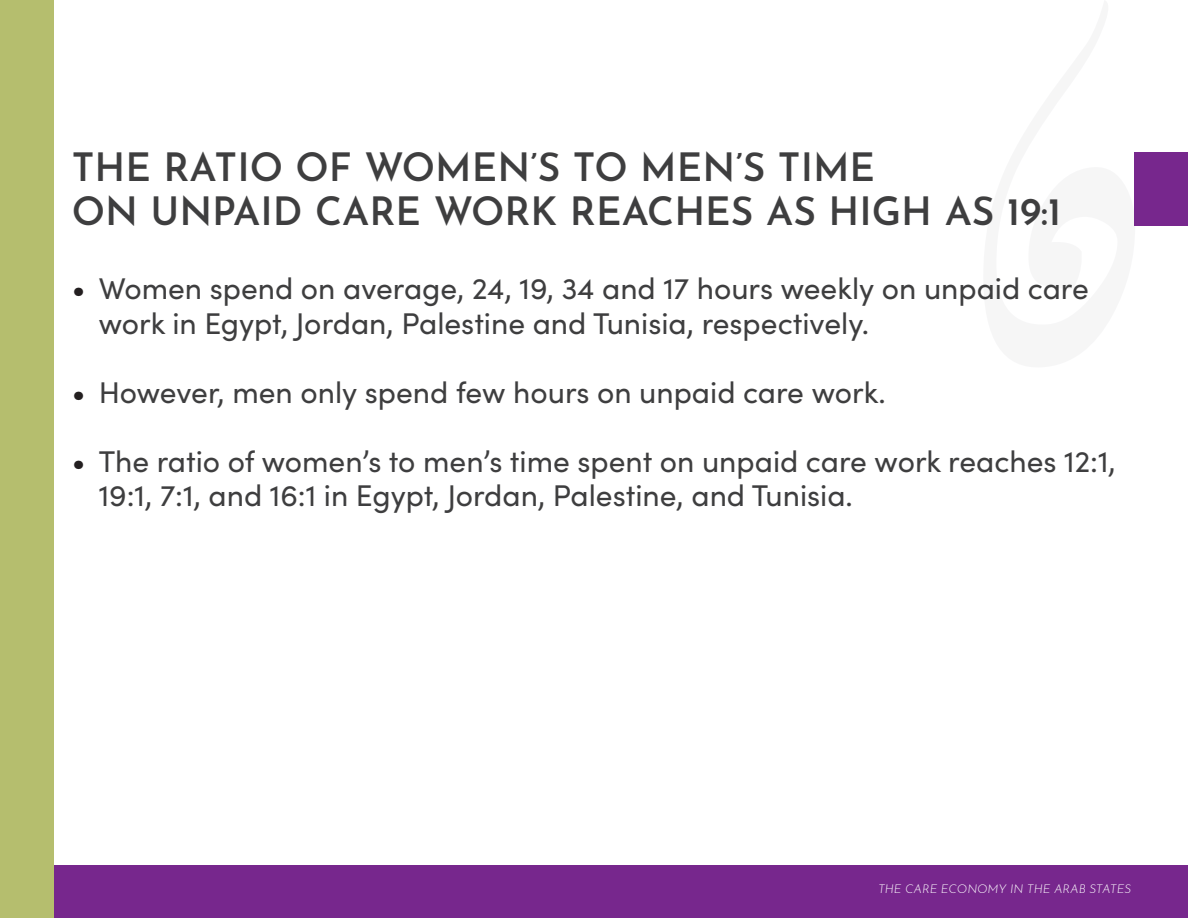
<style>
.page{position:relative;width:1188px;height:918px;background:#fff}
.page>*{position:absolute;margin:0;border:0;box-sizing:border-box;transform-origin:0 0}
.t1{font:600 39px/43.5px "Josefin Sans";color:#3e3e3f}
.t2{font:30px/34.5px "Sofia Pro";color:#3e3e3f}
.t3{font:italic 300 12px "Josefin Sans";color:#fff}
.s1{color:#231f20}
</style>
<div class="page">
<hr style="left:0;top:864px;width:1px;height:54px;background:#77278d">
<div style="left:54px;top:865px;width:1134px;height:53px;background:#77278d"></div>
<div style="left:1px;top:0;width:53px;height:918px;background:#b5be6e"></div>
<div style="left:1134px;top:152px;width:54px;height:73px;background:#77278d"></div>
<h1 class="t1" style="left:72px;top:141px;width:991px">THE RATIO OF WOMEN’S TO MEN’S TIME<br>ON UNPAID CARE WORK REACHES AS HIGH AS 19:1</h1>
<p class="t2" style="left:99px;top:270px;width:992px;text-indent:-27px"><span class="s1">•</span> Women spend on average, 24, 19, 34 and 17 hours weekly on unpaid care work in Egypt, Jordan, Palestine and Tunisia, respectively.</p>
<p class="t2" style="left:72px;top:373px;width:815px"><span class="s1">•</span> However, men only spend few hours on unpaid care work.</p>
<p class="t2" style="left:99px;top:442px;width:1019px;text-indent:-27px"><span class="s1">•</span> The ratio of women’s to men’s time spent on unpaid care work reaches 12:1,<br>19:1, 7:1, and 16:1 in Egypt, Jordan, Palestine, and Tunisia.</p>
<p class="t3" style="left:878px;top:879px;width:254px">THE CARE ECONOMY IN THE ARAB STATES</p>
</div>
